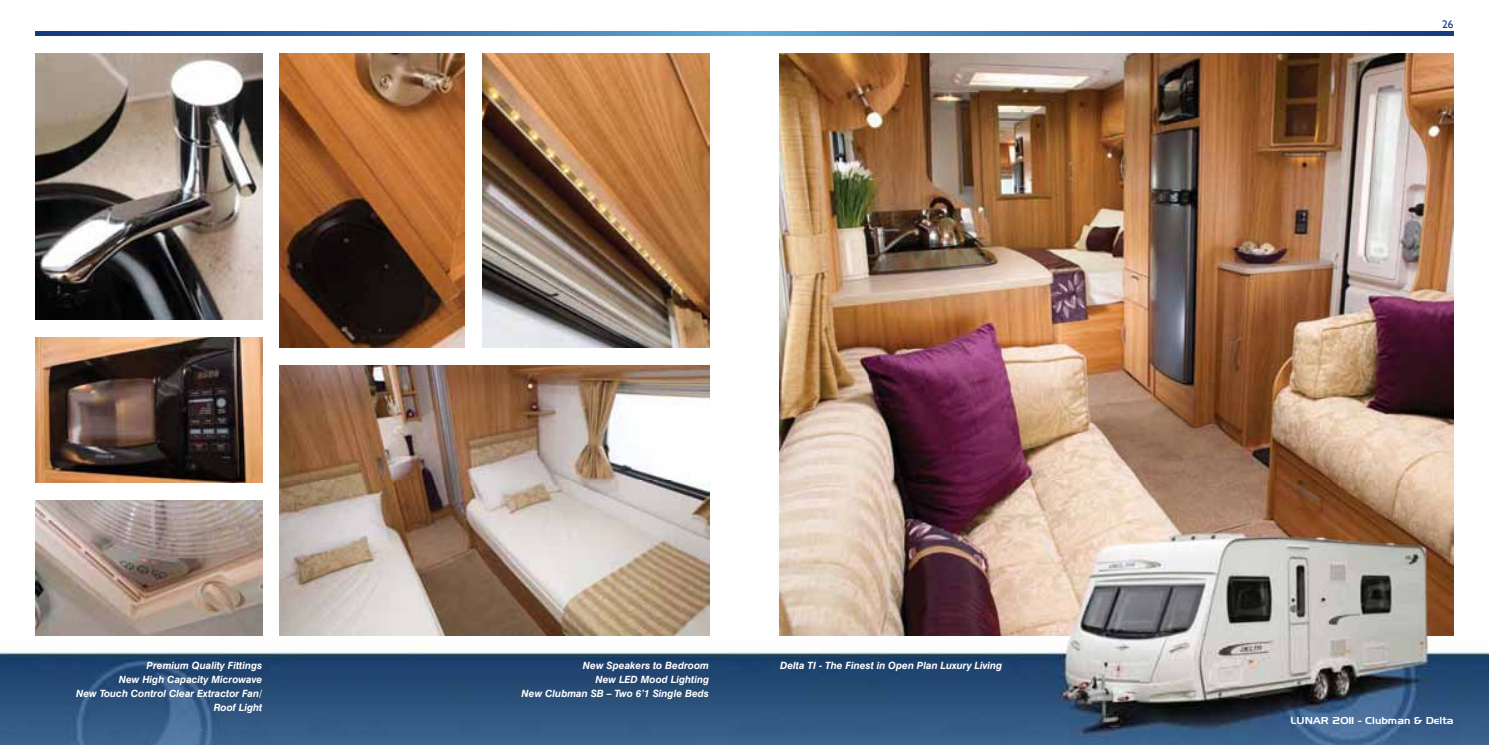
<style>
.page{position:relative;width:1489px;height:745px;background:#fff}
.page>*{position:absolute;margin:0;border:0;box-sizing:border-box;transform-origin:0 0}
.t1{font:11.25px "Humanist 521 BT";color:#15387f}
.t2{font:italic 700 10px/13.8px "Swiss 721 BT";color:#fff;text-align:right}
.t3{font:10px "Slicker";color:#fff;scale:1.1 1}
</style>
<div class="page">
<img style="left:780px;top:53px;width:673px;height:427px">
<svg style="left:744px;top:32px;width:709px;height:3px;background:#396eaa"></svg>
<svg style="left:35px;top:32px;width:709px;height:3px;background:#386da9"></svg>
<img style="left:280px;top:365px;width:429px;height:115px">
<img style="left:0;top:480px;width:1488px;height:264px">
<img style="left:780px;top:480px;width:673px;height:154px">
<img style="left:0;top:729px;width:201px;height:1px">
<img style="left:280px;top:480px;width:429px;height:154px">
<img style="left:35px;top:53px;width:227px;height:266px">
<img style="left:35px;top:337px;width:227px;height:145px">
<img style="left:35px;top:500px;width:227px;height:134px">
<img style="left:482px;top:53px;width:227px;height:294px">
<img style="left:280px;top:53px;width:184px;height:294px">
<p class="t2" style="left:76px;top:659px;width:188px">Premium Quality Fittings<br>New High Capacity Microwave<br>New Touch Control Clear Extractor Fan/<br>Roof Light</p>
<p class="t2" style="left:780px;top:659px;width:224px">Delta TI - The Finest in Open Plan Luxury Living</p>
<p class="t2" style="left:521px;top:659px;width:189px">New Speakers to Bedroom<br>New LED Mood Lighting<br>New Clubman SB – Two 6’1 Single Beds</p>
<p class="t1" style="left:1441px;top:20px;width:13px">26</p>
<p class="t3" style="left:1290px;top:716px;width:150px">LUNAR 2011 - Clubman &amp; Delta</p>
</div>
